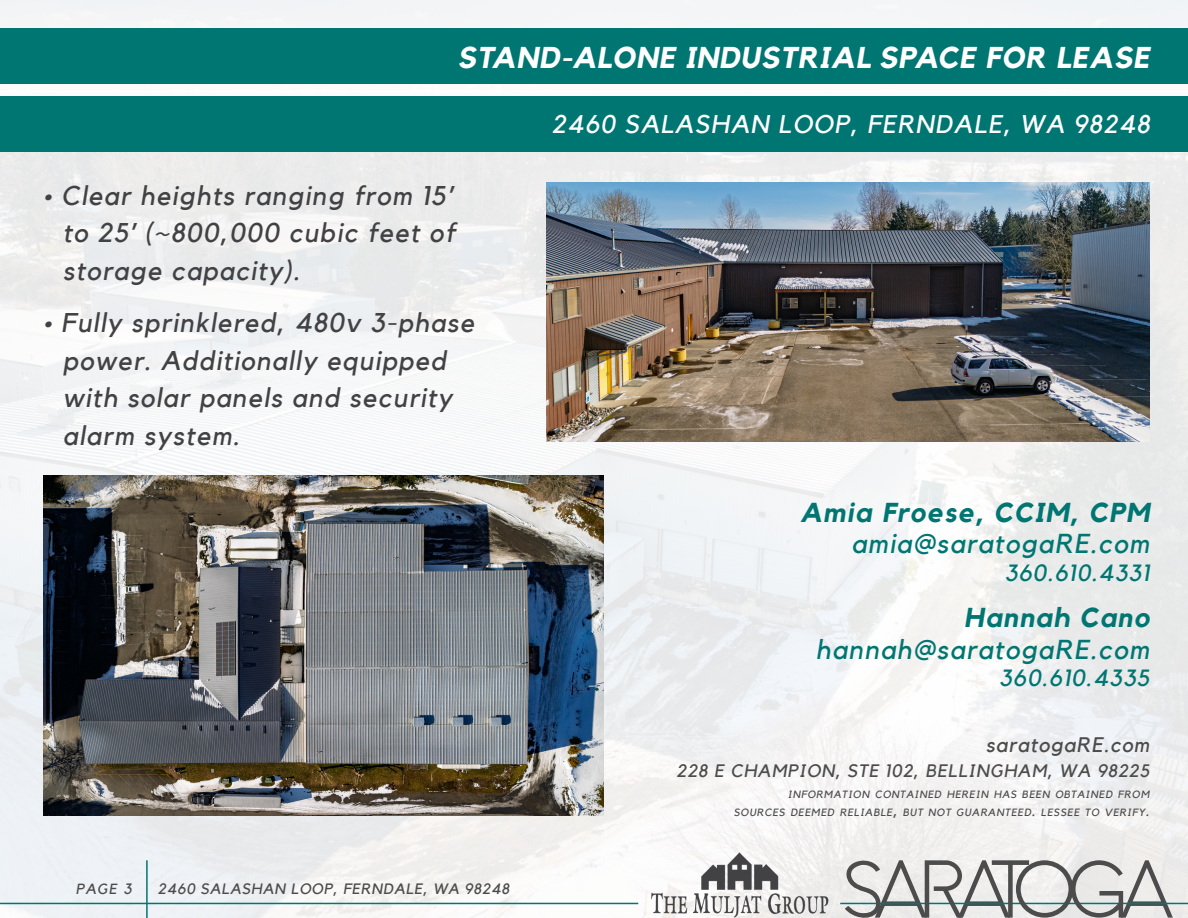
<style>
.page{position:relative;width:1188px;height:918px;background:#fff}
.page>*{position:absolute;margin:0;border:0;box-sizing:border-box;transform-origin:0 0}
.t1{font:italic 700 30px "Kollektif";letter-spacing:.03em;color:#fff}
.t2{font:italic 27.3px "Kollektif";letter-spacing:.05em;color:#007672}
.t3{font:italic 700 27.3px "Kollektif";letter-spacing:.05em;color:#007672}
.Bullet_Point{font:italic 27px/37.5px "Kollektif";letter-spacing:.05em;color:#424245;text-align:justify}
.t4{font:italic 25.5px "Kollektif";letter-spacing:.05em;color:#fff}
.t5{font:italic 23.4px "Kollektif";letter-spacing:.05em;color:#007672}
.t6{font:italic 21px "Kollektif";letter-spacing:.05em;color:#4d4c4c}
.t7{font:italic 18px "Kollektif";letter-spacing:.05em;color:#4d4c4c}
.t8{font:italic 15px "Kollektif";letter-spacing:.05em;color:#4d4c4c}
.t9{font:italic 14.7px "Kollektif";color:#4d4c4c}
.t10{font:italic 10.5px/18px "Kollektif";letter-spacing:.07em;color:#4d4c4c;text-align:right}
.s1{font-size:15px}
</style>
<div class="page">
<img style="left:0;top:0;width:1188px;height:918px">
<hr style="left:840px;top:903px;width:348px;height:1px;background:#007672">
<hr style="left:0;top:903px;width:638px;height:1px;background:#007672">
<svg style="left:845px;top:855px;width:328px;height:63px;background:#c1c2c1"></svg>
<hr style="left:146px;top:860px;width:2px;height:58px;background:#007672">
<img style="left:647px;top:852px;width:183px;height:66px">
<div style="left:0;top:79px;width:1188px;height:12px;background:#fff"></div>
<div style="left:0;top:91px;width:1188px;height:6px;background:#fff"></div>
<div style="left:0;top:28px;width:1188px;height:56px;background:#007672"></div>
<div style="left:0;top:97px;width:1188px;height:55px;background:#007672"></div>
<img style="left:44px;top:476px;width:560px;height:340px">
<img style="left:547px;top:183px;width:602px;height:259px">
<p class="t1" style="left:458px;top:40px;width:693px">STAND-ALONE INDUSTRIAL SPACE FOR LEASE</p>
<p class="Bullet_Point" style="left:63px;top:177px;width:394px;text-indent:-19px">• Clear heights ranging from 15’ to 25’ (~800,000 cubic feet of storage capacity).</p>
<p class="Bullet_Point" style="left:63px;top:304px;width:413px;text-align:left;text-indent:-19px">• Fully sprinklered, 480v 3-phase power. Additionally equipped with solar panels and security alarm system.</p>
<p class="t9" style="left:76px;top:880px;width:57px">PAGE <span class="s1">3</span></p>
<p class="t8" style="left:158px;top:880px;width:353px">2460 SALASHAN LOOP, FERNDALE, WA 98248</p>
<p class="t4" style="left:552px;top:110px;width:599px">2460 SALASHAN LOOP, FERNDALE, WA 98248</p>
<p class="t3" style="left:800px;top:497px;width:351px">Amia Froese, CCIM, CPM</p>
<p class="t2" style="left:851px;top:528px;width:299px">amia@saratogaRE.com</p>
<p class="t5" style="left:1005px;top:559px;width:146px">360.610.4331</p>
<p class="t3" style="left:964px;top:602px;width:187px">Hannah Cano</p>
<p class="t2" style="left:816px;top:633px;width:335px">hannah@saratogaRE.com</p>
<p class="t5" style="left:999px;top:664px;width:152px">360.610.4335</p>
<p class="t6" style="left:986px;top:732px;width:165px">saratogaRE.com</p>
<p class="t7" style="left:677px;top:760px;width:474px">228 E CHAMPION, STE 102, BELLINGHAM, WA 98225</p>
<p class="t10" style="left:734px;top:785px;width:417px">INFORMATION CONTAINED HEREIN HAS BEEN OBTAINED FROM<br>SOURCES DEEMED RELIABLE<span class="s1">,</span> BUT NOT GUARANTEED<span class="s1">.</span> LESSEE TO VERIFY<span class="s1">.</span></p>
</div>
